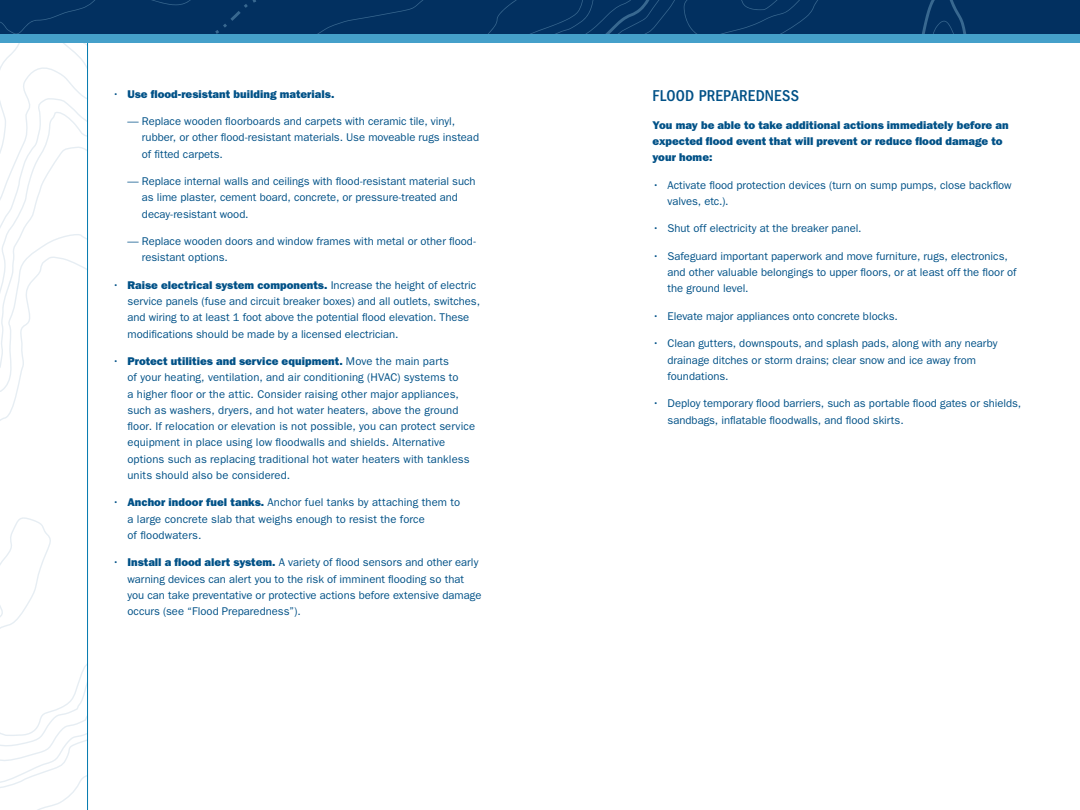
<style>
.page{position:relative;width:1080px;height:810px;background:#fff}
.page>*{position:absolute;margin:0;border:0;box-sizing:border-box;transform-origin:0 0}
.t1{font:500 condensed 16.25px "ITC Franklin Gothic Std";letter-spacing:.01em;color:#005187}
.t2{font:11.25px/16.2px "ITC Franklin Gothic Std";color:#005187}
.t3{font:11.25px/16.2px "ITC Franklin Gothic Std Hvy";letter-spacing:.005em;color:#005187}
.s1{font-family:"ITC Franklin Gothic Std"}
.s2{font-family:"ITC Franklin Gothic Std Hvy"}
</style>
<div class="page">
<svg style="left:0;top:749px;width:87px;height:61px"></svg>
<svg style="left:0;top:182px;width:87px;height:567px"></svg>
<svg style="left:83px;top:476px;width:4px;height:53px"></svg>
<hr style="left:87px;top:42px;width:1px;height:768px;background:#0078ae">
<svg style="left:0;top:34px;width:1080px;height:148px"></svg>
<div style="left:0;top:0;width:1080px;height:34px;background:#023060"></div>
<p class="t3" style="left:112px;top:86px;width:223px"><span class="s1">•</span> Use flood-resistant building materials.</p>
<p class="t2" style="left:142px;top:113px;width:339px;text-indent:-14px">— Replace wooden floorboards and carpets with ceramic tile, vinyl, rubber, or other flood-resistant materials. Use moveable rugs instead of fitted carpets.</p>
<p class="t2" style="left:142px;top:173px;width:335px;text-indent:-14px">— Replace internal walls and ceilings with flood-resistant material such as lime plaster, cement board, concrete, or pressure-treated and decay-resistant wood.</p>
<p class="t2" style="left:142px;top:233px;width:335px;text-indent:-14px">— Replace wooden doors and window frames with metal or other flood&shy;resistant options.</p>
<p class="t2" style="left:127px;top:277px;width:354px;text-indent:-15px">• <span class="s2">Raise electrical system components.</span> Increase the height of electric service panels (fuse and circuit breaker boxes) and all outlets, switches, and wiring to at least 1 foot above the potential flood elevation. These modifications should be made by a licensed electrician.</p>
<p class="t2" style="left:127px;top:353px;width:349px;text-indent:-15px">• <span class="s2">Protect utilities and service equipment.</span> Move the main parts<br>of your heating, ventilation, and air conditioning (HVAC) systems to<br>a higher floor or the attic. Consider raising other major appliances, such as washers, dryers, and hot water heaters, above the ground floor. If relocation or elevation is not possible, you can protect service equipment in place using low floodwalls and shields. Alternative options such as replacing traditional hot water heaters with tankless units should also be considered.</p>
<p class="t2" style="left:127px;top:495px;width:334px;text-indent:-15px">• <span class="s2">Anchor indoor fuel tanks.</span> Anchor fuel tanks by attaching them to a large concrete slab that weighs enough to resist the force<br>of floodwaters.</p>
<p class="t2" style="left:127px;top:555px;width:355px;text-indent:-15px">• <span class="s2">Install a flood alert system.</span> A variety of flood sensors and other early warning devices can alert you to the risk of imminent flooding so that you can take preventative or protective actions before extensive damage occurs (see “Flood Preparedness”).</p>
<h2 class="t1" style="left:652px;top:87px;width:148px">FLOOD PREPAREDNESS</h2>
<p class="t3" style="left:652px;top:117px;width:358px">You may be able to take additional actions immediately before an expected flood event that will prevent or reduce flood damage to your home:</p>
<p class="t2" style="left:667px;top:177px;width:346px;text-indent:-15px">• Activate flood protection devices (turn on sump pumps, close backflow valves, etc.).</p>
<p class="t2" style="left:652px;top:221px;width:211px">• Shut off electricity at the breaker panel.</p>
<p class="t2" style="left:667px;top:248px;width:350px;text-indent:-15px">• Safeguard important paperwork and move furniture, rugs, electronics, and other valuable belongings to upper floors, or at least off the floor of the ground level.</p>
<p class="t2" style="left:652px;top:308px;width:247px">• Elevate major appliances onto concrete blocks.</p>
<p class="t2" style="left:667px;top:336px;width:331px;text-indent:-15px">• Clean gutters, downspouts, and splash pads, along with any nearby drainage ditches or storm drains; clear snow and ice away from foundations.</p>
<p class="t2" style="left:667px;top:396px;width:355px;text-indent:-15px">• Deploy temporary flood barriers, such as portable flood gates or shields, sandbags, inflatable floodwalls, and flood skirts.</p>
</div>
